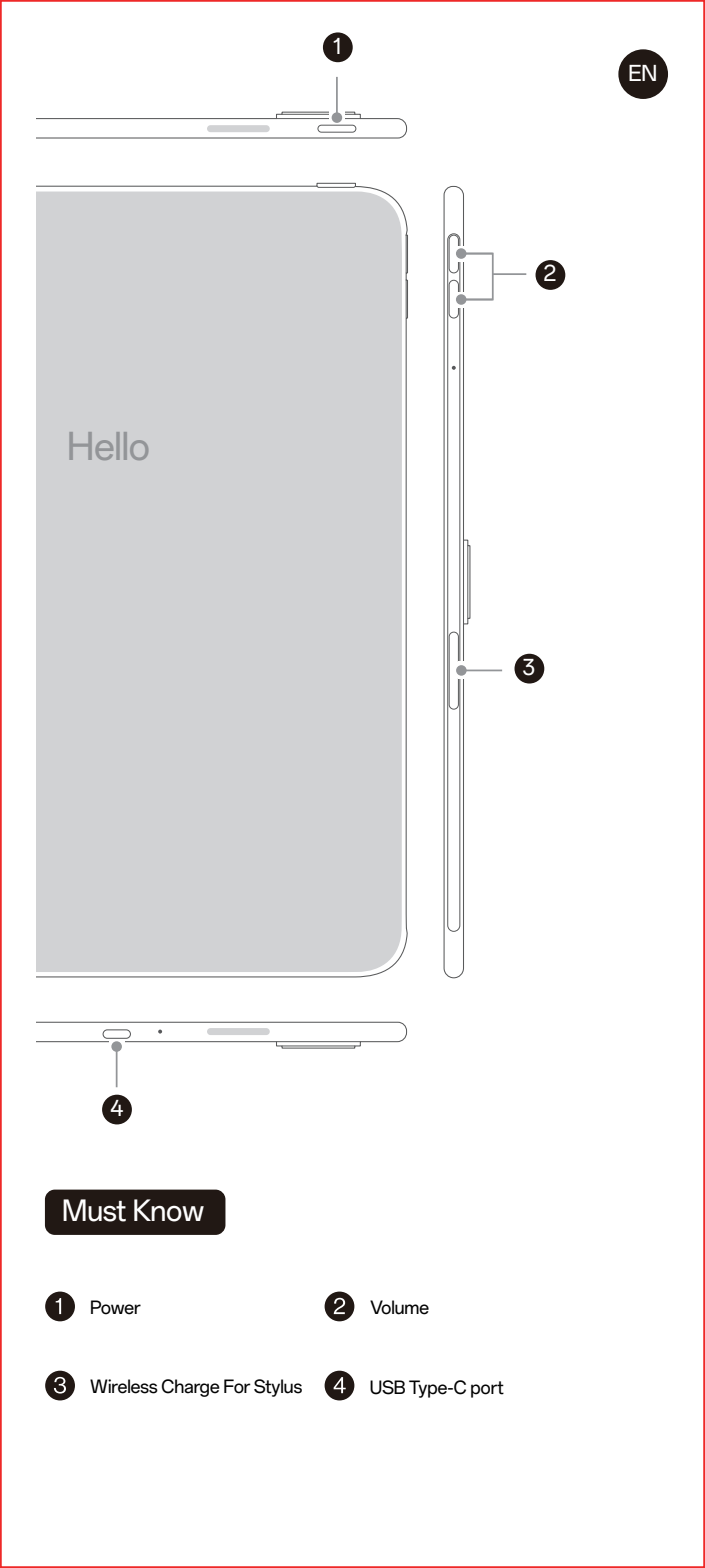
<style>
.page{position:relative;width:705px;height:1568px;background:#fff}
.page>*{position:absolute;margin:0;border:0;box-sizing:border-box;transform-origin:0 0}
.t1{font:36.75px "OPPO Sans";color:#939598}
.t2{font:28px "OPPO Sans";color:#fff}
.t3{font:21px "OPPO Sans";color:#fff}
.t4{font:17.5px "OPPO Sans";color:#030303}
</style>
<div class="page">
<svg style="left:443px;top:185px;width:28px;height:794px"></svg>
<svg style="left:37px;top:1021px;width:370px;height:28px"></svg>
<svg style="left:37px;top:111px;width:370px;height:28px"></svg>
<div style="left:318px;top:125px;width:38px;height:7px;border:1px solid #595a5b;border-radius:4px"></div>
<div style="left:207px;top:125px;width:63px;height:7px;background:#d1d2d4;border-radius:3px"></div>
<div style="left:447px;top:233px;width:13px;height:698px;border:1px solid #595a5b;border-radius:6px"></div>
<svg style="left:37px;top:182px;width:371px;height:796px"></svg>
<div style="left:37px;top:191px;width:365px;height:781px;background:#d1d2d4"></div>
<div style="left:329px;top:76px;width:16px;height:47px;background:#fff"></div>
<hr style="left:336px;top:77px;width:2px;height:41px;background:#939598">
<div style="left:331px;top:112px;width:11px;height:11px;background:#939598;border-radius:50%"></div>
<div style="left:109px;top:1040px;width:15px;height:13px;background:#fff"></div>
<svg style="left:115px;top:1042px;width:6px;height:46px"></svg>
<hr style="left:116px;top:1046px;width:1px;height:41px;background:#939598">
<div style="left:111px;top:1041px;width:11px;height:11px;background:#939598;border-radius:50%"></div>
<div style="left:458px;top:661px;width:19px;height:18px;background:#fff"></div>
<div style="left:456px;top:662px;width:48px;height:16px;background:#fff"></div>
<hr style="left:461px;top:669px;width:41px;height:2px;background:#939598">
<div style="left:456px;top:665px;width:10px;height:11px;background:#939598;border-radius:50%"></div>
<hr style="left:492px;top:273px;width:34px;height:2px;background:#939598">
<div style="left:456px;top:246px;width:30px;height:15px;background:#fff"></div>
<div style="left:456px;top:292px;width:31px;height:15px;background:#fff"></div>
<div style="left:456px;top:248px;width:10px;height:11px;background:#939598;border-radius:50%"></div>
<div style="left:456px;top:294px;width:10px;height:11px;background:#939598;border-radius:50%"></div>
<div style="left:458px;top:253px;width:35px;height:47px;border:2px solid #939598"></div>
<div style="left:535px;top:260px;width:30px;height:30px;background:#211814;border-radius:50%"></div>
<div style="left:514px;top:654px;width:30px;height:29px;background:#211814;border-radius:50%"></div>
<div style="left:323px;top:32px;width:29px;height:30px;background:#211814;border-radius:50%"></div>
<div style="left:102px;top:1094px;width:30px;height:30px;background:#211814;border-radius:50%"></div>
<div style="left:618px;top:49px;width:49px;height:50px;background:#211814;border-radius:50%"></div>
<div style="left:45px;top:1370px;width:30px;height:30px;background:#211814;border-radius:50%"></div>
<svg style="left:54px;top:1377px;width:12px;height:16px"></svg>
<div style="left:45px;top:1291px;width:30px;height:30px;background:#211814;border-radius:50%"></div>
<svg style="left:56px;top:1298px;width:5px;height:16px"></svg>
<div style="left:324px;top:1291px;width:30px;height:30px;background:#211814;border-radius:50%"></div>
<svg style="left:333px;top:1297px;width:12px;height:17px"></svg>
<div style="left:45px;top:1189px;width:180px;height:46px;background:#211814;border-radius:10px"></div>
<div style="left:324px;top:1370px;width:30px;height:30px;background:#211814;border-radius:50%"></div>
<svg style="left:333px;top:1377px;width:12px;height:16px"></svg>
<div style="left:0;top:0;width:704px;height:1568px;border:4px solid #ee2928"></div>
<h1 class="t1" style="left:67px;top:416px;width:84px">Hello</h1>
<p class="t3" style="left:333px;top:29px;width:10px">1</p>
<p class="t3" style="left:543px;top:256px;width:14px">2</p>
<p class="t3" style="left:628px;top:55px;width:31px">EN</p>
<p class="t3" style="left:522px;top:650px;width:14px">3</p>
<p class="t3" style="left:110px;top:1091px;width:14px">4</p>
<h2 class="t2" style="left:62px;top:1187px;width:144px">Must Know</h2>
<p class="t4" style="left:90px;top:1293px;width:52px">Power</p>
<p class="t4" style="left:370px;top:1293px;width:60px">Volume</p>
<p class="t4" style="left:90px;top:1371px;width:213px">Wireless Charge For Stylus</p>
<p class="t4" style="left:369px;top:1372px;width:135px">USB Type-C port</p>
</div>
